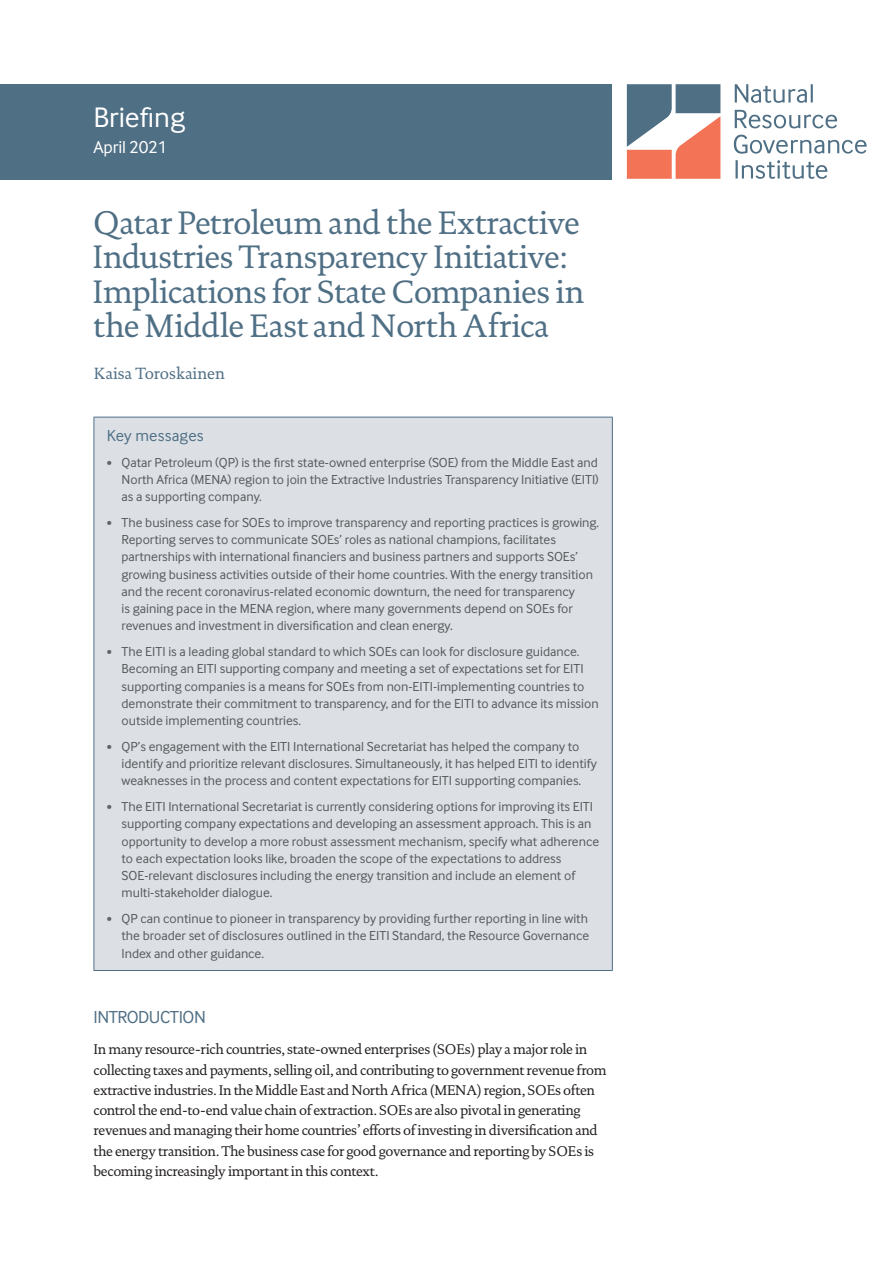
<style>
.page{position:relative;width:893px;height:1263px;background:#fff}
.page>*{position:absolute;margin:0;border:0;box-sizing:border-box;transform-origin:0 0}
.t1{font:33px/34.5px "DTL Documenta T";letter-spacing:-.015em;color:#4f6f85}
.t2{font:29.25px "Inter Face";color:#fff}
.t3{font:18px "Inter Face";letter-spacing:-.025em;color:#4f6f85}
.t4{font:18px "Inter Face";letter-spacing:-.01em;color:#fff}
.t5{font:16.5px "DTL Documenta T";color:#4f6f85}
.t6{font:16.5px "Inter Face";letter-spacing:.01em;color:#4f6f85}
.t7{font:14.25px/20.2px "DTL Documenta T";letter-spacing:-.025em;color:#231f20}
.t8{font:13.5px/17.2px "Inter Face";color:#57585a}
.s1{font-size:10.5px;color:#636366}
</style>
<div class="page">
<div style="left:0;top:84px;width:612px;height:95px;background:#4f6f85"></div>
<svg style="left:735px;top:160px;width:92px;height:19px"></svg>
<svg style="left:734px;top:135px;width:133px;height:19px"></svg>
<svg style="left:735px;top:110px;width:102px;height:18px"></svg>
<svg style="left:735px;top:84px;width:78px;height:19px"></svg>
<svg style="left:627px;top:84px;width:93px;height:95px"></svg>
<div style="left:94px;top:417px;width:518px;height:553px;background:#dce0e5"></div>
<hr style="left:94px;top:417px;width:519px;height:1px;background:#4f6f85">
<hr style="left:94px;top:417px;width:1px;height:553px;background:#4f6f85">
<hr style="left:612px;top:417px;width:1px;height:553px;background:#4f6f85">
<hr style="left:94px;top:970px;width:519px;height:1px;background:#4f6f85">
<h2 class="t2" style="left:94px;top:101px;width:93px">Briefing</h2>
<h3 class="t4" style="left:94px;top:136px;width:75px">April 2021</h3>
<h1 class="t1" style="left:92px;top:205px;width:494px">Qatar Petroleum and the Extractive Industries Transparency Initiative:<br>Implications for State Companies in the Middle East and North Africa</h1>
<p class="t5" style="left:94px;top:364px;width:133px">Kaisa Toroskainen</p>
<p class="t6" style="left:107px;top:426px;width:98px">Key messages</p>
<p class="t8" style="left:122px;top:453px;width:479px;text-align:justify;text-indent:-15px"><span class="s1">•</span> Qatar Petroleum (QP) is the first state-owned enterprise (SOE) from the Middle East and North Africa (MENA) region to join the Extractive Industries Transparency Initiative (EITI) as a supporting company.</p>
<p class="t8" style="left:122px;top:514px;width:479px;text-indent:-15px"><span class="s1">•</span> The business case for SOEs to improve transparency and reporting practices is growing.<br>Reporting serves to communicate SOEs’ roles as national champions, facilitates partnerships with international financiers and business partners and supports SOEs’ growing business activities outside of their home countries. With the energy transition and the recent coronavirus-related economic downturn, the need for transparency<br>is gaining pace in the MENA region, where many governments depend on SOEs for revenues and investment in diversification and clean energy.</p>
<p class="t8" style="left:122px;top:643px;width:479px;text-indent:-15px"><span class="s1">•</span> The EITI is a leading global standard to which SOEs can look for disclosure guidance.<br>Becoming an EITI supporting company and meeting a set of expectations set for EITI supporting companies is a means for SOEs from non-EITI-implementing countries to demonstrate their commitment to transparency, and for the EITI to advance its mission outside implementing countries.</p>
<p class="t8" style="left:122px;top:738px;width:477px;text-indent:-15px"><span class="s1">•</span> QP’s engagement with the EITI International Secretariat has helped the company to identify and prioritize relevant disclosures. Simultaneously, it has helped EITI to identify weaknesses in the process and content expectations for EITI supporting companies.</p>
<p class="t8" style="left:122px;top:798px;width:479px;text-indent:-15px"><span class="s1">•</span> The EITI International Secretariat is currently considering options for improving its EITI supporting company expectations and developing an assessment approach. This is an opportunity to develop a more robust assessment mechanism, specify what adherence to each expectation looks like, broaden the scope of the expectations to address SOE-relevant disclosures including the energy transition and include an element of multi-stakeholder dialogue.</p>
<p class="t8" style="left:122px;top:910px;width:469px;text-align:justify;text-indent:-15px"><span class="s1">•</span> QP can continue to pioneer in transparency by providing further reporting in line with the broader set of disclosures outlined in the EITI Standard, the Resource Governance Index and other guidance.</p>
<h3 class="t3" style="left:94px;top:1007px;width:114px">INTRODUCTION</h3>
<p class="t7" style="left:94px;top:1039px;width:515px">In many resource-rich countries, state-owned enterprises (SOEs) play a major role in collecting taxes and payments, selling oil, and contributing to government revenue from extractive industries. In the Middle East and North Africa (MENA) region, SOEs often control the end-to-end value chain of extraction. SOEs are also pivotal in generating revenues and managing their home countries’ efforts of investing in diversification and the energy transition. The business case for good governance and reporting by SOEs is becoming increasingly important in this context.</p>
</div>
